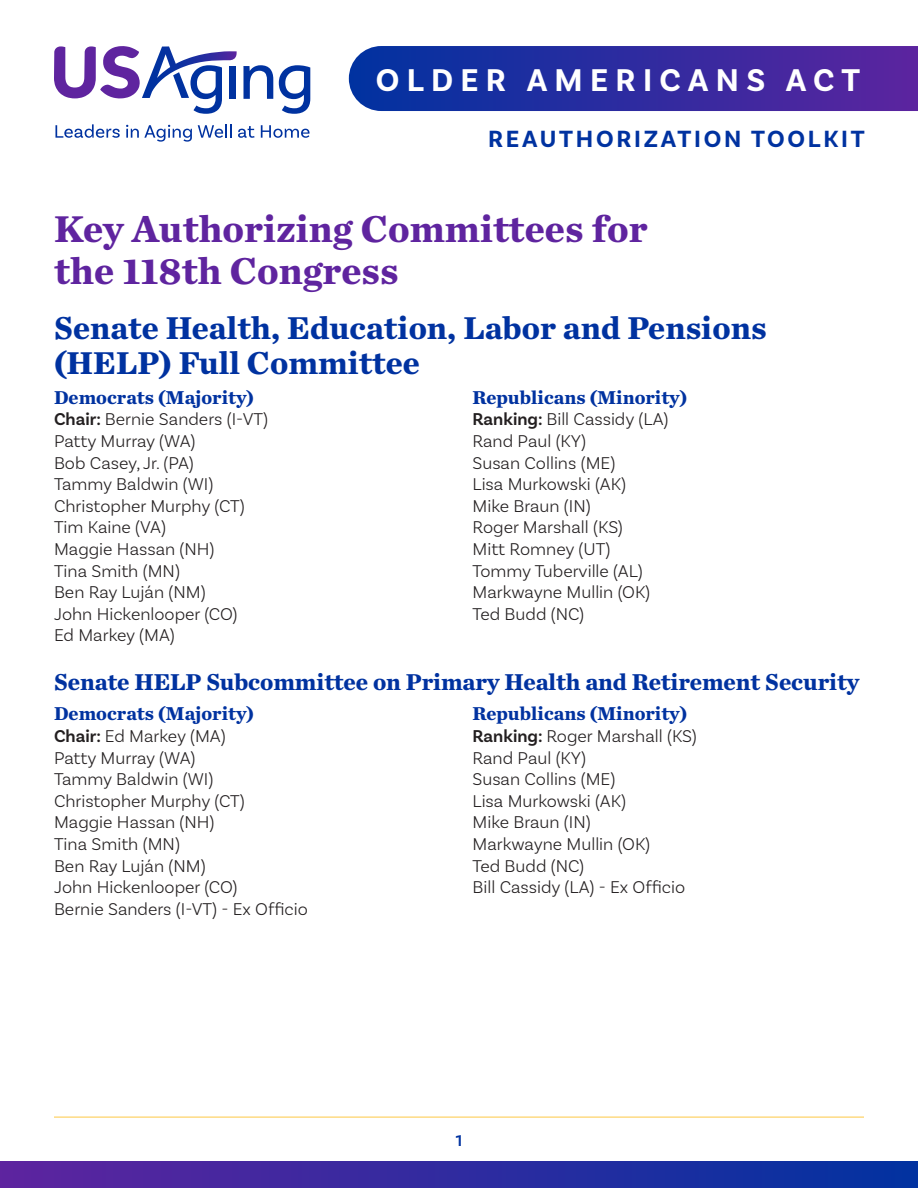
<style>
.page{position:relative;width:918px;height:1188px;background:#fff}
.page>*{position:absolute;margin:0;border:0;box-sizing:border-box;transform-origin:0 0}
.t1{font:700 39px/42px "Chronicle Text G2";color:#5f249f}
.head_-_level_2{font:700 33px/34.5px "Chronicle Text G2";color:#0032a0}
.t2{font:700 33px "Basic Sans";letter-spacing:.22em;color:#fff}
.t3{font:700 24.6px "Basic Sans";letter-spacing:.11em;color:#0032a0}
.head_-_level_3{font:700 24px "Chronicle Text G2";letter-spacing:-.005em;color:#0032a0}
.head_-_level_4{font:700 19.5px "Chronicle Text G2";color:#0032a0}
.text{font:300 18px "Basic Sans";color:#231f20}
.t4{font:600 16.5px "Basic Sans";color:#0032a0}
.s1{font-weight:600}
</style>
<div class="page">
<svg style="left:243px;top:65px;width:30px;height:34px"></svg>
<svg style="left:279px;top:65px;width:31px;height:49px"></svg>
<svg style="left:54px;top:46px;width:183px;height:68px"></svg>
<svg style="left:55px;top:124px;width:65px;height:14px"></svg>
<svg style="left:126px;top:125px;width:66px;height:17px"></svg>
<svg style="left:198px;top:124px;width:33px;height:14px"></svg>
<svg style="left:238px;top:126px;width:17px;height:12px"></svg>
<svg style="left:261px;top:125px;width:49px;height:13px"></svg>
<svg style="left:349px;top:46px;width:569px;height:65px;background:#302da0"></svg>
<div style="left:0;top:1161px;width:918px;height:27px;background:linear-gradient(to right,#5e249f,#0132a0)"></div>
<hr style="left:54px;top:1117px;width:810px;height:1px;background:#fec844">
<p class="t2" style="left:376px;top:60px;width:486px">OLDER AMERICANS ACT</p>
<p class="t3" style="left:488px;top:124px;width:378px">REAUTHORIZATION TOOLKIT</p>
<p class="t1" style="left:54px;top:205px;width:595px">Key Authorizing Committees for the 118th Congress</p>
<p class="head_-_level_2" style="left:54px;top:309px;width:714px">Senate Health, Education, Labor and Pensions (HELP) Full Committee</p>
<p class="head_-_level_4" style="left:54px;top:381px;width:201px">Democrats (Majority)</p>
<p class="text" style="left:54px;top:409px;width:215px"><span class="s1">Chair:</span> Bernie Sanders (I-VT)</p>
<p class="text" style="left:54px;top:430px;width:143px">Patty Murray (WA)</p>
<p class="text" style="left:54px;top:452px;width:141px">Bob Casey, Jr. (PA)</p>
<p class="text" style="left:54px;top:473px;width:161px">Tammy Baldwin (WI)</p>
<p class="text" style="left:54px;top:495px;width:192px">Christopher Murphy (CT)</p>
<p class="text" style="left:54px;top:517px;width:113px">Tim Kaine (VA)</p>
<p class="text" style="left:54px;top:538px;width:162px">Maggie Hassan (NH)</p>
<p class="text" style="left:54px;top:560px;width:127px">Tina Smith (MN)</p>
<p class="text" style="left:54px;top:581px;width:153px">Ben Ray Luján (NM)</p>
<p class="text" style="left:54px;top:603px;width:185px">John Hickenlooper (CO)</p>
<p class="text" style="left:54px;top:625px;width:122px">Ed Markey (MA)</p>
<p class="head_-_level_4" style="left:472px;top:381px;width:216px">Republicans (Minority)</p>
<p class="text" style="left:472px;top:409px;width:197px"><span class="s1">Ranking:</span> Bill Cassidy (LA)</p>
<p class="text" style="left:472px;top:430px;width:115px">Rand Paul (KY)</p>
<p class="text" style="left:472px;top:452px;width:144px">Susan Collins (ME)</p>
<p class="text" style="left:472px;top:473px;width:155px">Lisa Murkowski (AK)</p>
<p class="text" style="left:472px;top:495px;width:120px">Mike Braun (IN)</p>
<p class="text" style="left:472px;top:517px;width:152px">Roger Marshall (KS)</p>
<p class="text" style="left:472px;top:538px;width:139px">Mitt Romney (UT)</p>
<p class="text" style="left:472px;top:560px;width:172px">Tommy Tuberville (AL)</p>
<p class="text" style="left:472px;top:581px;width:179px">Markwayne Mullin (OK)</p>
<p class="text" style="left:472px;top:603px;width:113px">Ted Budd (NC)</p>
<p class="head_-_level_3" style="left:54px;top:663px;width:807px">Senate HELP Subcommittee on Primary Health and Retirement Security</p>
<p class="head_-_level_4" style="left:54px;top:698px;width:201px">Democrats (Majority)</p>
<p class="text" style="left:54px;top:725px;width:173px"><span class="s1">Chair:</span> Ed Markey (MA)</p>
<p class="text" style="left:54px;top:747px;width:143px">Patty Murray (WA)</p>
<p class="text" style="left:54px;top:768px;width:161px">Tammy Baldwin (WI)</p>
<p class="text" style="left:54px;top:790px;width:192px">Christopher Murphy (CT)</p>
<p class="text" style="left:54px;top:812px;width:162px">Maggie Hassan (NH)</p>
<p class="text" style="left:54px;top:833px;width:127px">Tina Smith (MN)</p>
<p class="text" style="left:54px;top:855px;width:153px">Ben Ray Luján (NM)</p>
<p class="text" style="left:54px;top:876px;width:185px">John Hickenlooper (CO)</p>
<p class="text" style="left:54px;top:898px;width:255px">Bernie Sanders (I-VT) - Ex Officio</p>
<p class="head_-_level_4" style="left:472px;top:698px;width:216px">Republicans (Minority)</p>
<p class="text" style="left:472px;top:725px;width:226px"><span class="s1">Ranking:</span> Roger Marshall (KS)</p>
<p class="text" style="left:472px;top:747px;width:115px">Rand Paul (KY)</p>
<p class="text" style="left:472px;top:768px;width:144px">Susan Collins (ME)</p>
<p class="text" style="left:472px;top:790px;width:155px">Lisa Murkowski (AK)</p>
<p class="text" style="left:472px;top:812px;width:120px">Mike Braun (IN)</p>
<p class="text" style="left:472px;top:833px;width:179px">Markwayne Mullin (OK)</p>
<p class="text" style="left:472px;top:855px;width:113px">Ted Budd (NC)</p>
<p class="text" style="left:472px;top:876px;width:214px">Bill Cassidy (LA) - Ex Officio</p>
<p class="t4" style="left:456px;top:1131px;width:8px">1</p>
</div>
